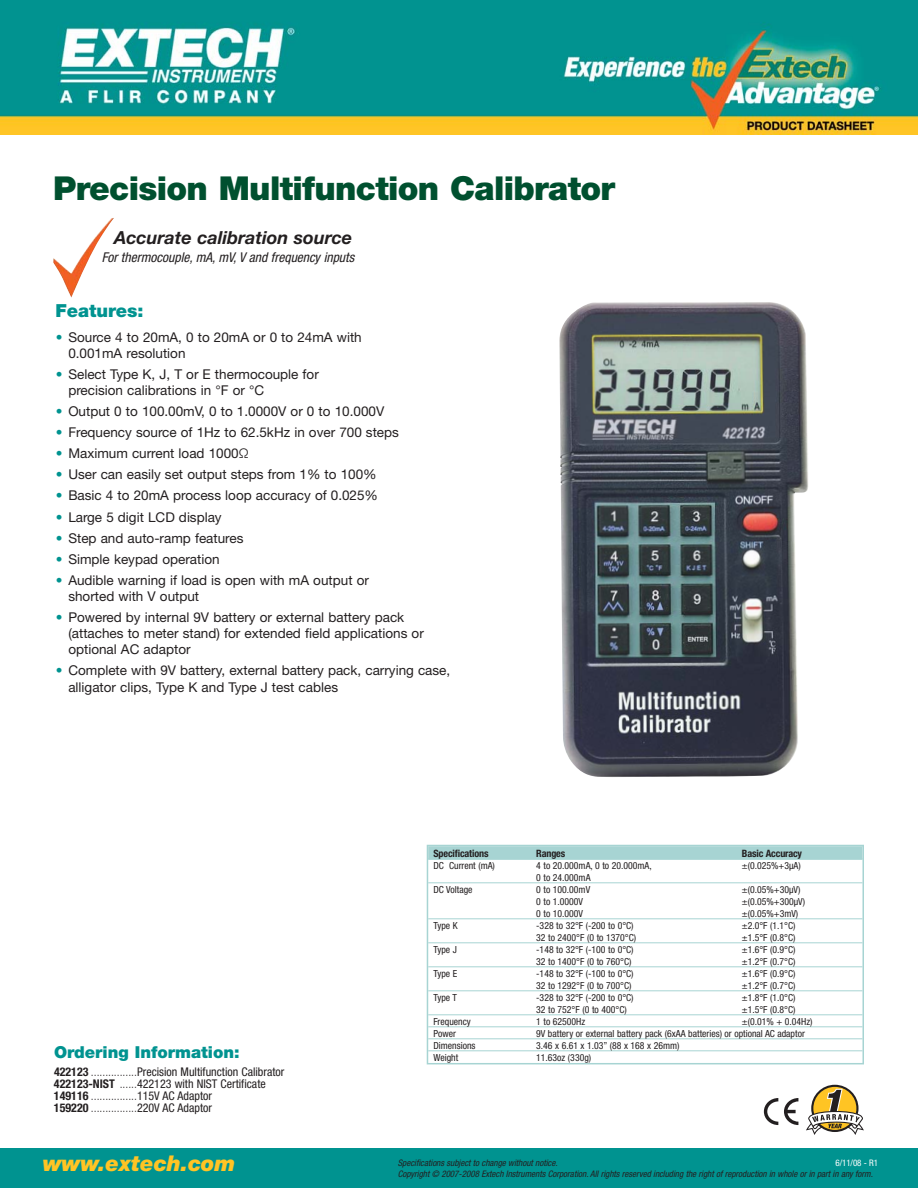
<style>
.page{position:relative;width:918px;height:1188px;background:#fff}
.page>*{position:absolute;margin:0;border:0;box-sizing:border-box;transform-origin:0 0}
.t1{font:900 33px "Helvetica Neue LT";letter-spacing:-.02em;color:#00502f}
.t2{font:italic 900 21.75px "Helvetica Neue LT";color:#ffc424}
.t3{font:italic 700 18px "Helvetica Neue LT";color:#231f20}
.t4{font:900 18px "Helvetica Neue LT";color:#009390}
.t5{font:900 16.5px "Helvetica Neue LT";color:#009390}
.t6{font:13.5px/16.2px "Helvetica Neue LT";color:#231f20}
.t7{font:italic condensed 13.5px "Helvetica Neue LT";color:#231f20}
.t8{font:condensed 12px/12px "Helvetica Neue LT";color:#231f20}
.t9{font:700 condensed 10.2px "Helvetica Neue LT";letter-spacing:-.015em;color:#231f20}
.t10{font:condensed 9.75px "Helvetica Neue LT";color:#231f20}
.t11{font:italic condensed 9px "Helvetica Neue LT";color:#231f20}
.t12{font:condensed 9px "Helvetica Neue LT";color:#fff}
.s1{color:#009390}
.s2{font-weight:700}
.s3{font-weight:300}
</style>
<div class="page">
<div style="left:0;top:1148px;width:918px;height:40px;background:#009390"></div>
<img style="left:53px;top:218px;width:61px;height:80px">
<svg style="left:806px;top:1085px;width:58px;height:50px"></svg>
<svg style="left:764px;top:1098px;width:14px;height:27px"></svg>
<svg style="left:784px;top:1098px;width:14px;height:27px"></svg>
<img style="left:559px;top:302px;width:249px;height:475px">
<div style="left:428px;top:846px;width:434px;height:14px;background:#a7d4d3"></div>
<hr style="left:428px;top:882px;width:434px;height:1px;background:#a7d4d3">
<hr style="left:428px;top:918px;width:434px;height:1px;background:#a7d4d3">
<hr style="left:428px;top:942px;width:434px;height:1px;background:#a7d4d3">
<hr style="left:428px;top:966px;width:434px;height:1px;background:#a7d4d3">
<hr style="left:428px;top:990px;width:434px;height:1px;background:#a7d4d3">
<hr style="left:428px;top:1014px;width:434px;height:1px;background:#a7d4d3">
<hr style="left:428px;top:1026px;width:434px;height:1px;background:#a7d4d3">
<hr style="left:428px;top:1038px;width:434px;height:1px;background:#a7d4d3">
<hr style="left:428px;top:1050px;width:434px;height:1px;background:#a7d4d3">
<div style="left:427px;top:845px;width:437px;height:219px;border:2px solid #a7d4d3"></div>
<img style="left:0;top:0;width:918px;height:135px">
<h1 class="t1" style="left:53px;top:176px;width:564px">Precision Multifunction Calibrator</h1>
<h3 class="t3" style="left:114px;top:231px;width:239px">Accurate calibration source</h3>
<p class="t7" style="left:102px;top:252px;width:254px">For thermocouple, mA, mV, V and frequency inputs</p>
<h3 class="t4" style="left:56px;top:304px;width:90px">Features:</h3>
<p class="t6" style="left:68px;top:330px;width:295px;text-indent:-13px"><span class="s1">•</span> Source 4 to 20mA, 0 to 20mA or 0 to 24mA with<br>0.001mA resolution</p>
<p class="t6" style="left:68px;top:367px;width:252px;text-indent:-13px"><span class="s1">•</span> Select Type K, J, T or E thermocouple for precision calibrations in °F or °C</p>
<p class="t6" style="left:56px;top:404px;width:330px"><span class="s1">•</span> Output 0 to 100.00mV, 0 to 1.0000V or 0 to 10.000V</p>
<p class="t6" style="left:56px;top:426px;width:345px"><span class="s1">•</span> Frequency source of 1Hz to 62.5kHz in over 700 steps</p>
<p class="t6" style="left:56px;top:447px;width:195px"><span class="s1">•</span> Maximum current load 1000Ω</p>
<p class="t6" style="left:56px;top:468px;width:323px"><span class="s1">•</span> User can easily set output steps from 1% to 100%</p>
<p class="t6" style="left:56px;top:489px;width:324px"><span class="s1">•</span> Basic 4 to 20mA process loop accuracy of 0.025%</p>
<p class="t6" style="left:56px;top:510px;width:167px"><span class="s1">•</span> Large 5 digit LCD display</p>
<p class="t6" style="left:56px;top:531px;width:189px"><span class="s1">•</span> Step and auto-ramp features</p>
<p class="t6" style="left:56px;top:552px;width:165px"><span class="s1">•</span> Simple keypad operation</p>
<p class="t6" style="left:68px;top:573px;width:302px;text-indent:-13px"><span class="s1">•</span> Audible warning if load is open with mA output or shorted with V output</p>
<p class="t6" style="left:68px;top:610px;width:357px;text-indent:-13px"><span class="s1">•</span> Powered by internal 9V battery or external battery pack (attaches to meter stand) for extended field applications or optional AC adaptor</p>
<p class="t6" style="left:68px;top:664px;width:383px;text-indent:-13px"><span class="s1">•</span> Complete with 9V battery, external battery pack, carrying case, alligator clips, Type K and Type J test cables</p>
<p class="t5" style="left:54px;top:1046px;width:187px">Ordering Information:</p>
<p class="t8" style="left:54px;top:1067px;width:232px"><span class="s2">422123</span> <span class="s3">................</span>Precision Multifunction Calibrator <span class="s2">422123-NIST</span> <span class="s3">......</span>422123 with NIST Certificate <span class="s2">149116</span> <span class="s3">................</span>115V AC Adaptor<br><span class="s2">159220</span> <span class="s3">................</span>220V AC Adaptor</p>
<h2 class="t2" style="left:43px;top:1156px;width:194px">www.extech.com</h2>
<p class="t9" style="left:433px;top:849px;width:57px">Specifications</p>
<p class="t9" style="left:536px;top:849px;width:31px">Ranges</p>
<p class="t9" style="left:742px;top:849px;width:62px">Basic Accuracy</p>
<p class="t10" style="left:433px;top:862px;width:63px">DC Current (mA)</p>
<p class="t10" style="left:536px;top:862px;width:117px">4 to 20.000mA, 0 to 20.000mA,</p>
<p class="t10" style="left:742px;top:862px;width:60px">±(0.025%+3µA)</p>
<p class="t10" style="left:536px;top:874px;width:56px">0 to 24.000mA</p>
<p class="t10" style="left:433px;top:886px;width:41px">DC Voltage</p>
<p class="t10" style="left:536px;top:886px;width:55px">0 to 100.00mV</p>
<p class="t10" style="left:742px;top:886px;width:60px">±(0.05%+30µV)</p>
<p class="t10" style="left:536px;top:898px;width:48px">0 to 1.0000V</p>
<p class="t10" style="left:742px;top:898px;width:65px">±(0.05%+300µV)</p>
<p class="t10" style="left:536px;top:910px;width:48px">0 to 10.000V</p>
<p class="t10" style="left:742px;top:910px;width:58px">±(0.05%+3mV)</p>
<p class="t10" style="left:433px;top:922px;width:26px">Type K</p>
<p class="t10" style="left:536px;top:922px;width:99px">-328 to 32°F (-200 to 0°C)</p>
<p class="t10" style="left:742px;top:922px;width:55px">±2.0°F (1.1°C)</p>
<p class="t10" style="left:536px;top:934px;width:101px">32 to 2400°F (0 to 1370°C)</p>
<p class="t10" style="left:742px;top:934px;width:55px">±1.5°F (0.8°C)</p>
<p class="t10" style="left:433px;top:946px;width:25px">Type J</p>
<p class="t10" style="left:536px;top:946px;width:99px">-148 to 32°F (-100 to 0°C)</p>
<p class="t10" style="left:742px;top:946px;width:55px">±1.6°F (0.9°C)</p>
<p class="t10" style="left:536px;top:958px;width:97px">32 to 1400°F (0 to 760°C)</p>
<p class="t10" style="left:742px;top:958px;width:55px">±1.2°F (0.7°C)</p>
<p class="t10" style="left:433px;top:970px;width:25px">Type E</p>
<p class="t10" style="left:536px;top:970px;width:99px">-148 to 32°F (-100 to 0°C)</p>
<p class="t10" style="left:742px;top:970px;width:55px">±1.6°F (0.9°C)</p>
<p class="t10" style="left:536px;top:982px;width:97px">32 to 1292°F (0 to 700°C)</p>
<p class="t10" style="left:742px;top:982px;width:55px">±1.2°F (0.7°C)</p>
<p class="t10" style="left:433px;top:994px;width:25px">Type T</p>
<p class="t10" style="left:536px;top:994px;width:99px">-328 to 32°F (-200 to 0°C)</p>
<p class="t10" style="left:742px;top:994px;width:55px">±1.8°F (1.0°C)</p>
<p class="t10" style="left:536px;top:1006px;width:92px">32 to 752°F (0 to 400°C)</p>
<p class="t10" style="left:742px;top:1006px;width:55px">±1.5°F (0.8°C)</p>
<p class="t10" style="left:433px;top:1018px;width:39px">Frequency</p>
<p class="t10" style="left:536px;top:1018px;width:51px">1 to 62500Hz</p>
<p class="t10" style="left:742px;top:1018px;width:72px">±(0.01% + 0.04Hz)</p>
<p class="t10" style="left:433px;top:1030px;width:24px">Power</p>
<p class="t10" style="left:536px;top:1030px;width:270px">9V battery or external battery pack (6xAA batteries) or optional AC adaptor</p>
<p class="t10" style="left:433px;top:1042px;width:44px">Dimensions</p>
<p class="t10" style="left:536px;top:1042px;width:145px">3.46 x 6.61 x 1.03” (88 x 168 x 26mm)</p>
<p class="t10" style="left:433px;top:1054px;width:26px">Weight</p>
<p class="t10" style="left:536px;top:1054px;width:56px">11.63oz (330g)</p>
<p class="t11" style="left:398px;top:1160px;width:161px">Specifications subject to change without notice.</p>
<p class="t12" style="left:835px;top:1160px;width:44px">6/11/08 - R1</p>
<p class="t11" style="left:398px;top:1171px;width:477px">Copyright © 2007-2008 Extech Instruments Corporation. All rights reserved including the right of reproduction in whole or in part in any form.</p>
</div>
